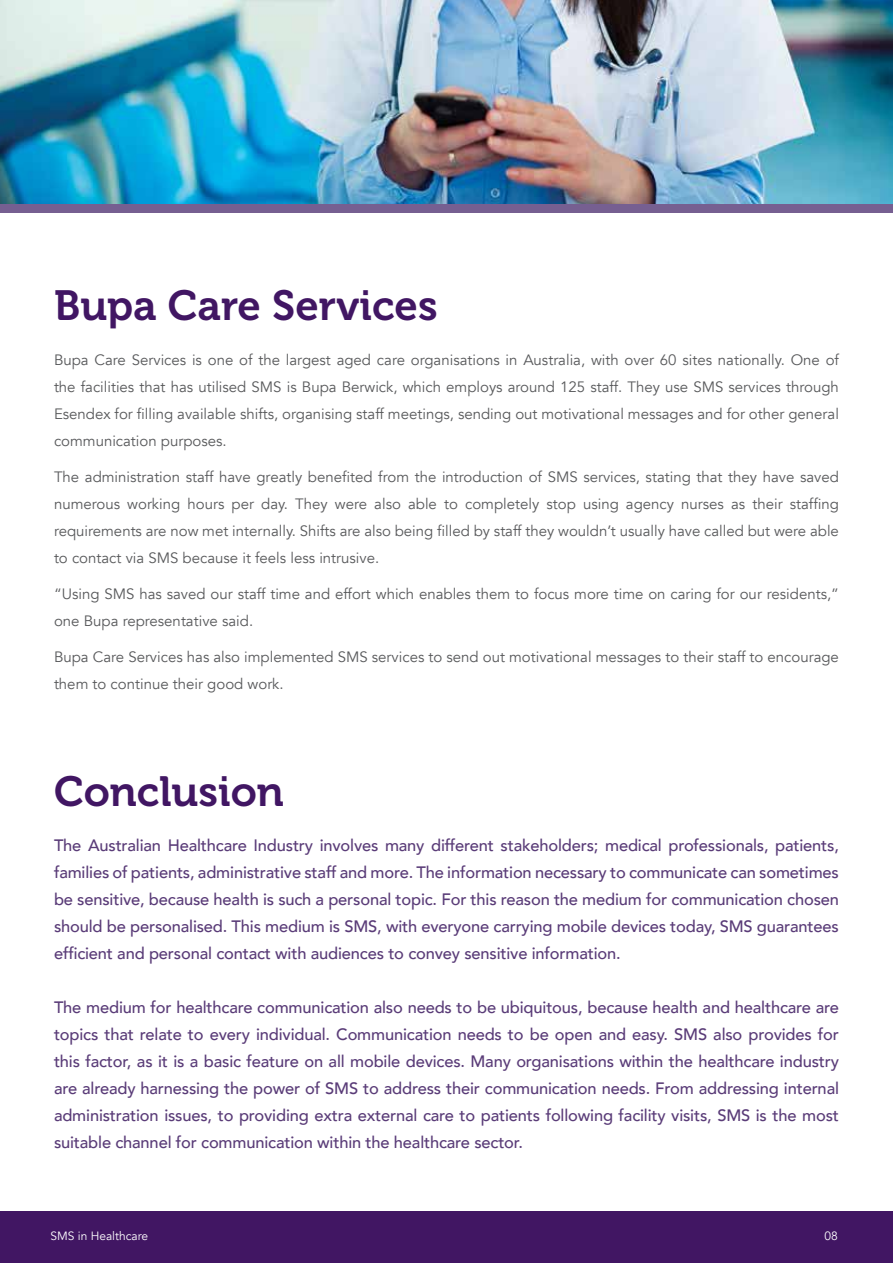
<style>
.page{position:relative;width:893px;height:1263px;background:#fff}
.page>*{position:absolute;margin:0;border:0;box-sizing:border-box;transform-origin:0 0}
.t1{font:42px "Museo 700";color:#411663}
.t2{font:500 16.5px/27px "Avenir";letter-spacing:-.01em;color:#5a3c78;text-align:justify}
.t3{font:15px/27px "Avenir";color:#58595b;text-align:justify}
.t4{font:12px "Avenir";color:#fff}
</style>
<div class="page">
<div style="left:0;top:1212px;width:893px;height:51px;background:#411663"></div>
<img style="left:0;top:0;width:893px;height:204px">
<div style="left:0;top:204px;width:893px;height:9px;background:#765f91"></div>
<h1 class="t1" style="left:54px;top:282px;width:385px">Bupa Care Services</h1>
<p class="t3" style="left:54px;top:346px;width:786px">Bupa Care Services is one of the largest aged care organisations in Australia, with over 60 sites nationally. One of the facilities that has utilised SMS is Bupa Berwick, which employs around 125 staff. They use SMS services through Esendex for filling available shifts, organising staff meetings, sending out motivational messages and for other general communication purposes.</p>
<p class="t3" style="left:54px;top:463px;width:786px">The administration staff have greatly benefited from the introduction of SMS services, stating that they have saved numerous working hours per day. They were also able to completely stop using agency nurses as their staffing requirements are now met internally. Shifts are also being filled by staff they wouldn’t usually have called but were able to contact via SMS because it feels less intrusive.</p>
<p class="t3" style="left:54px;top:580px;width:787px">“Using SMS has saved our staff time and effort which enables them to focus more time on caring for our residents,” one Bupa representative said.</p>
<p class="t3" style="left:54px;top:643px;width:786px">Bupa Care Services has also implemented SMS services to send out motivational messages to their staff to encourage them to continue their good work.</p>
<h1 class="t1" style="left:54px;top:768px;width:231px">Conclusion</h1>
<p class="t2" style="left:54px;top:830px;width:787px">The Australian Healthcare Industry involves many different stakeholders; medical professionals, patients, families of patients, administrative staff and more. The information necessary to communicate can sometimes be sensitive, because health is such a personal topic. For this reason the medium for communication chosen should be personalised. This medium is SMS, with everyone carrying mobile devices today, SMS guarantees efficient and personal contact with audiences to convey sensitive information.</p>
<p class="t2" style="left:54px;top:992px;width:786px">The medium for healthcare communication also needs to be ubiquitous, because health and healthcare are topics that relate to every individual. Communication needs to be open and easy. SMS also provides for this factor, as it is a basic feature on all mobile devices. Many organisations within the healthcare industry are already harnessing the power of SMS to address their communication needs. From addressing internal administration issues, to providing extra external care to patients following facility visits, SMS is the most suitable channel for communication within the healthcare sector.</p>
<p class="t4" style="left:50px;top:1229px;width:99px">SMS in Healthcare</p>
<p class="t4" style="left:824px;top:1229px;width:15px">038</p>
</div>
